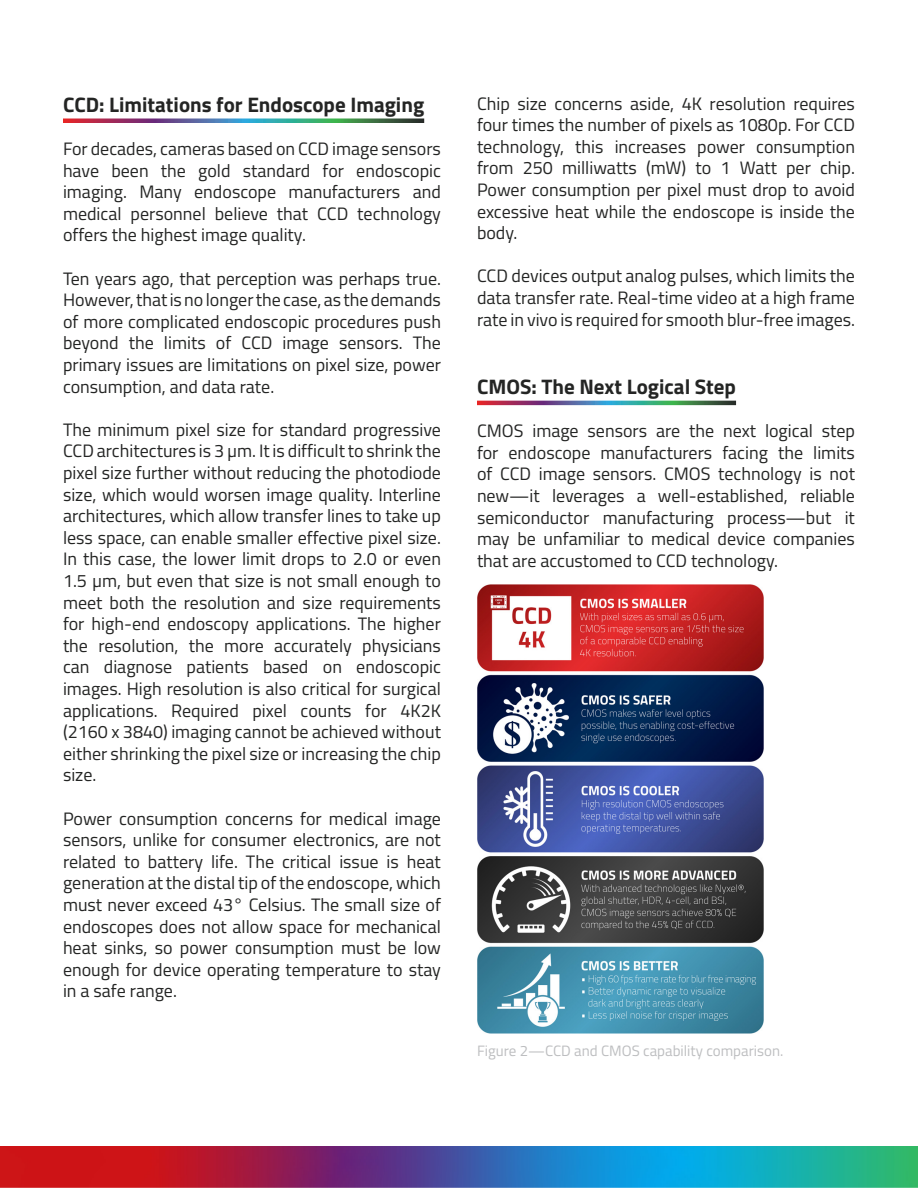
<style>
.page{position:relative;width:918px;height:1188px;background:#fff}
.page>*{position:absolute;margin:0;border:0;box-sizing:border-box;transform-origin:0 0}
.SUB-HEADER_UNDERLINE{font:700 21px "Titillium";color:#242524}
.BODY{font:18px/21.6px "Titillium";color:#242524;text-align:justify}
.t1{font:15px "Titillium";color:#bdbec0}
</style>
<div class="page">
<img style="left:0;top:1147px;width:918px;height:41px">
<svg style="left:63px;top:118px;width:361px;height:5px"></svg>
<svg style="left:477px;top:401px;width:259px;height:4px"></svg>
<img style="left:477px;top:584px;width:286px;height:450px">
<p class="SUB-HEADER_UNDERLINE" style="left:63px;top:88px;width:363px">CCD: Limitations for Endoscope Imaging</p>
<p class="BODY" style="left:63px;top:137px;width:380px">For decades, cameras based on CCD image sensors have been the gold standard for endoscopic imaging. Many endoscope manufacturers and medical personnel believe that CCD technology offers the highest image quality.</p>
<p class="BODY" style="left:63px;top:267px;width:380px">Ten years ago, that perception was perhaps true.<br>However, that is no longer the case, as the demands of more complicated endoscopic procedures push beyond the limits of CCD image sensors. The primary issues are limitations on pixel size, power consumption, and data rate.</p>
<p class="BODY" style="left:63px;top:418px;width:380px">The minimum pixel size for standard progressive CCD architectures is 3 μm. It is difficult to shrink the pixel size further without reducing the photodiode size, which would worsen image quality. Interline architectures, which allow transfer lines to take up less space, can enable smaller effective pixel size.<br>In this case, the lower limit drops to 2.0 or even 1.5 μm, but even that size is not small enough to meet both the resolution and size requirements for high-end endoscopy applications. The higher the resolution, the more accurately physicians can diagnose patients based on endoscopic images. High resolution is also critical for surgical applications. Required pixel counts for 4K2K (2160 x 3840) imaging cannot be achieved without either shrinking the pixel size or increasing the chip size.</p>
<p class="BODY" style="left:63px;top:807px;width:380px">Power consumption concerns for medical image sensors, unlike for consumer electronics, are not related to battery life. The critical issue is heat generation at the distal tip of the endoscope, which must never exceed 43° Celsius. The small size of endoscopes does not allow space for mechanical heat sinks, so power consumption must be low enough for device operating temperature to stay in a safe range.</p>
<p class="BODY" style="left:477px;top:92px;width:380px">Chip size concerns aside, 4K resolution requires four times the number of pixels as 1080p. For CCD technology, this increases power consumption from 250 milliwatts (mW) to 1 Watt per chip.<br>Power consumption per pixel must drop to avoid excessive heat while the endoscope is inside the body.</p>
<p class="BODY" style="left:477px;top:264px;width:380px">CCD devices output analog pulses, which limits the data transfer rate. Real-time video at a high frame rate in vivo is required for smooth blur-free images.</p>
<p class="SUB-HEADER_UNDERLINE" style="left:477px;top:371px;width:261px">CMOS: The Next Logical Step</p>
<p class="BODY" style="left:477px;top:419px;width:380px">CMOS image sensors are the next logical step for endoscope manufacturers facing the limits of CCD image sensors. CMOS technology is not new—it leverages a well-established, reliable semiconductor manufacturing process—but it may be unfamiliar to medical device companies that are accustomed to CCD technology.</p>
<p class="t1" style="left:477px;top:1040px;width:308px">Figure 2—CCD and CMOS capability comparison.</p>
</div>
